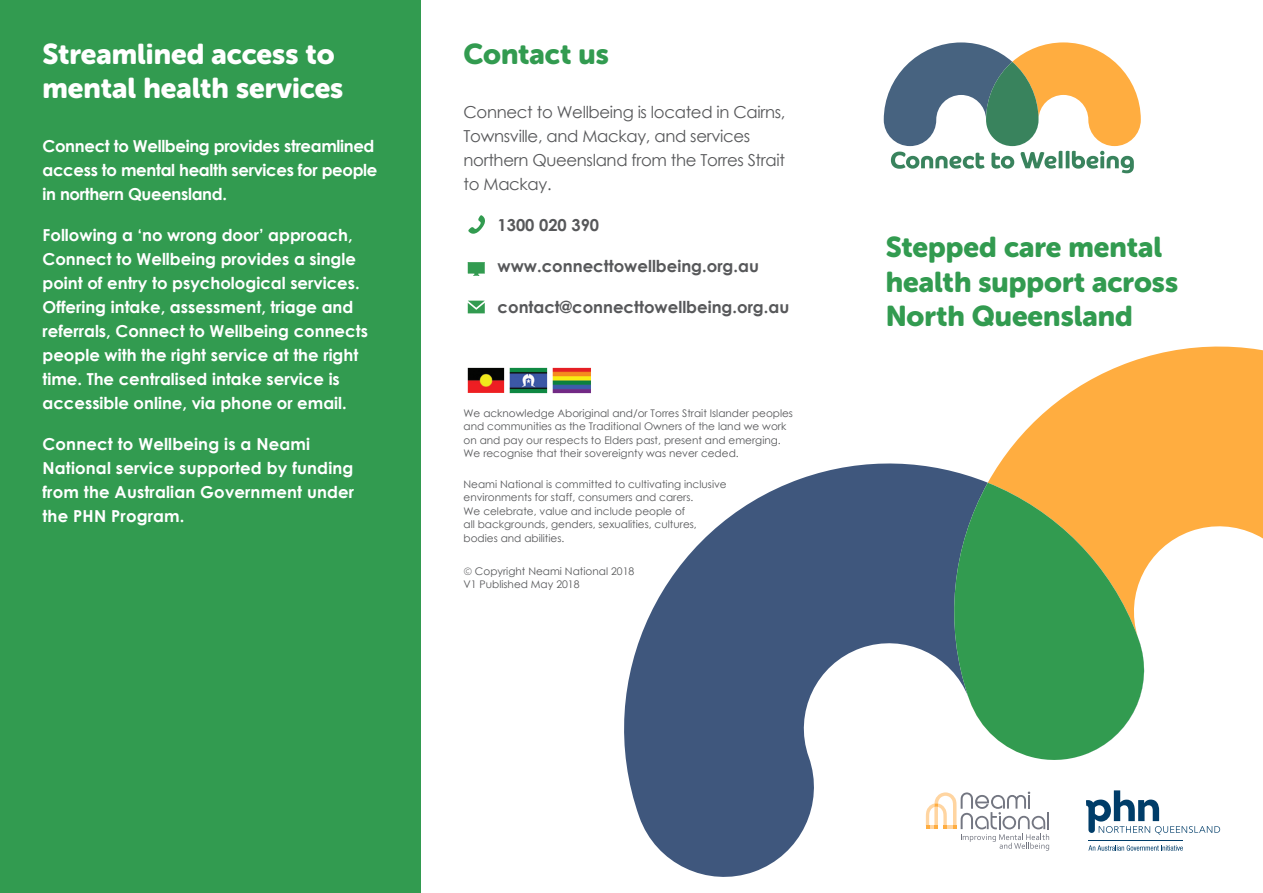
<style>
.page{position:relative;width:1263px;height:893px;background:#fff}
.page>*{position:absolute;margin:0;border:0;box-sizing:border-box;transform-origin:0 0}
.Head_1{font:28.5px/34.5px "Museo Sans Rounded 900";color:#329b50}
.Head_1-2{font:28.5px/34.5px "Museo Sans Rounded 900";color:#fff}
.Body{font:700 16.5px/24px "Century Gothic";color:#fff}
.Body-2{font:16.5px/24px "Century Gothic";letter-spacing:-.02em;color:#57585a}
.Body-3{font:700 16.5px/24px "Century Gothic";letter-spacing:-.02em;color:#fff}
.Body-4{font:700 16.5px "Century Gothic";color:#57585a}
.Body-5{font:10.5px/13.5px "Century Gothic";color:#57585a}
.s1{font-family:"Brandon Text";font-weight:300}
</style>
<div class="page">
<div style="left:0;top:0;width:421px;height:893px;background:#329b50"></div>
<svg style="left:624px;top:463px;width:364px;height:414px;fill:#3f577d"></svg>
<svg style="left:988px;top:346px;width:275px;height:210px;fill:#ffad40"></svg>
<svg style="left:943px;top:483px;width:212px;height:278px;background:#70a768"></svg>
<svg style="left:884px;top:42px;width:257px;height:131px"></svg>
<svg style="left:1086px;top:790px;width:134px;height:45px"></svg>
<svg style="left:1088px;top:845px;width:95px;height:6px"></svg>
<hr style="left:1088px;top:840px;width:95px;height:1px;background:#003d69">
<img style="left:467px;top:367px;width:124px;height:27px">
<svg style="left:468px;top:215px;width:17px;height:19px"></svg>
<svg style="left:468px;top:262px;width:17px;height:14px"></svg>
<svg style="left:468px;top:301px;width:17px;height:12px"></svg>
<svg style="left:926px;top:791px;width:123px;height:60px"></svg>
<p class="Head_1-2" style="left:43px;top:37px;width:302px">Streamlined access to mental health services</p>
<p class="Body-3" style="left:43px;top:133px;width:336px">Connect to Wellbeing provides streamlined access to mental health services for people in northern Queensland.</p>
<p class="Body" style="left:43px;top:222px;width:327px">Following a ‘no wrong door’ approach, Connect to Wellbeing provides a single point of entry to psychological services.<br>Offering intake, assessment, triage and referrals, Connect to Wellbeing connects people with the right service at the right time. The centralised intake service is accessible online, via phone or email.</p>
<p class="Body" style="left:43px;top:431px;width:313px">Connect to Wellbeing is a Neami<br>National service supported by funding from the Australian Government under the PHN Program.</p>
<p class="Head_1" style="left:463px;top:37px;width:147px">Contact us</p>
<p class="Body-2" style="left:463px;top:99px;width:323px">Connect to Wellbeing is located in Cairns, Townsville, and Mackay, and services northern Queensland from the Torres Strait to Mackay.</p>
<p class="Body-4" style="left:497px;top:212px;width:103px">1300 020 390</p>
<p class="Body-4" style="left:497px;top:253px;width:263px">www.connecttowellbeing.org.au</p>
<p class="Body-4" style="left:497px;top:294px;width:293px">contact@connecttowellbeing.org.au</p>
<p class="Body-5" style="left:463px;top:406px;width:331px">We acknowledge Aboriginal and/or Torres Strait Islander peoples and communities as the Traditional Owners of the land we work on and pay our respects to Elders past, present and emerging.<br>We recognise that their sovereignty was never ceded.</p>
<p class="Body-5" style="left:463px;top:477px;width:265px">Neami National is committed to cultivating inclusive environments for staff, consumers and carers.<br>We celebrate, value and include people of<br>all backgrounds, genders, sexualities, cultures, bodies and abilities.</p>
<p class="Body-5" style="left:463px;top:564px;width:172px"><span class="s1">©</span> Copyright Neami National 2018<br>V1 Published May 2018</p>
<p class="Head_1" style="left:886px;top:230px;width:294px">Stepped care mental health support across<br>North Queensland</p>
</div>
